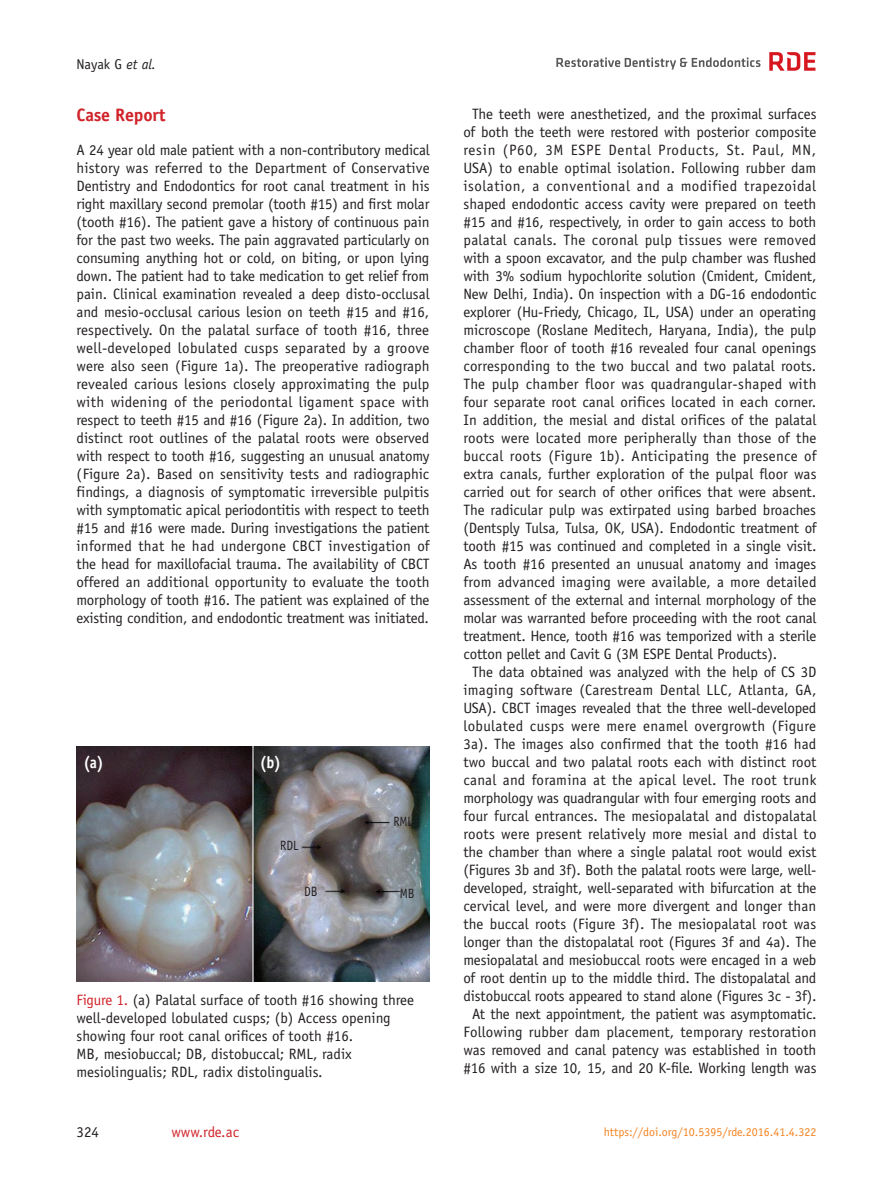
<style>
.page{position:relative;width:893px;height:1191px;background:#fff}
.page>*{position:absolute;margin:0;border:0;box-sizing:border-box;transform-origin:0 0}
.t1{font:700 18px "Officina Sans Std";letter-spacing:-.01em;color:#d1232a}
.t2{font:700 16.5px "Officina Sans Std";color:#fff;scale:.9 1}
.t3{font:15px/18px "Officina Sans Std";letter-spacing:-.005em;color:#231f20;text-align:justify}
.t4{font:15px "Officina Sans Std";letter-spacing:.02em;color:#231f20}
.t5{font:15px "Officina Sans Std";letter-spacing:.015em;color:#231f20}
.t6{font:15px "Officina Sans Std";letter-spacing:.035em;color:#231f20}
.t7{font:15px "Officina Sans Std";letter-spacing:.025em;color:#231f20}
.t8{font:15px "Officina Sans Std";letter-spacing:.045em;color:#231f20}
.t9{font:15px "Officina Sans Std";color:#d1232a}
.t10{font:14.25px "Officina Sans Std";color:#231f20}
.t11{font:13.5px "Officina Sans Std";letter-spacing:-.005em;color:#231f20;scale:.9 1}
.t12{font:12px "Officina Sans Std";color:#f58220}
.s1{font-style:italic}
.s2{color:#d1232a}
</style>
<div class="page">
<svg style="left:556px;top:57px;width:204px;height:13px"></svg>
<svg style="left:769px;top:52px;width:46px;height:19px"></svg>
<img style="left:77px;top:746px;width:352px;height:235px">
<p class="t10" style="left:77px;top:55px;width:81px">Nayak G <span class="s1">et al.</span></p>
<p class="t1" style="left:77px;top:104px;width:90px">Case Report</p>
<p class="t3" style="left:77px;top:141px;width:355px">A 24 year old male patient with a non-contributory medical history was referred to the Department of Conservative Dentistry and Endodontics for root canal treatment in his right maxillary second premolar (tooth #15) and first molar (tooth #16). The patient gave a history of continuous pain for the past two weeks. The pain aggravated particularly on consuming anything hot or cold, on biting, or upon lying down. The patient had to take medication to get relief from pain. Clinical examination revealed a deep disto-occlusal and mesio-occlusal carious lesion on teeth #15 and #16, respectively. On the palatal surface of tooth #16, three well-developed lobulated cusps separated by a groove were also seen (Figure 1a). The preoperative radiograph revealed carious lesions closely approximating the pulp with widening of the periodontal ligament space with respect to teeth #15 and #16 (Figure 2a). In addition, two distinct root outlines of the palatal roots were observed with respect to tooth #16, suggesting an unusual anatomy (Figure 2a). Based on sensitivity tests and radiographic findings, a diagnosis of symptomatic irreversible pulpitis with symptomatic apical periodontitis with respect to teeth #15 and #16 were made. During investigations the patient informed that he had undergone CBCT investigation of the head for maxillofacial trauma. The availability of CBCT offered an additional opportunity to evaluate the tooth morphology of tooth #16. The patient was explained of the existing condition, and endodontic treatment was initiated.</p>
<p class="t2" style="left:83px;top:752px;width:24px">(a)</p>
<p class="t2" style="left:260px;top:752px;width:25px">(b)</p>
<p class="t11" style="left:280px;top:837px;width:22px">RDL</p>
<p class="t11" style="left:393px;top:813px;width:23px">RML</p>
<p class="t11" style="left:304px;top:883px;width:16px">DB</p>
<p class="t11" style="left:400px;top:885px;width:18px">MB</p>
<p class="t3" style="left:77px;top:990px;width:339px;text-align:left"><span class="s2">Figure 1.</span> (a) Palatal surface of tooth #16 showing three well-developed lobulated cusps; (b) Access opening showing four root canal orifices of tooth #16.<br>MB, mesiobuccal; DB, distobuccal; RML, radix mesiolingualis; RDL, radix distolingualis.</p>
<p class="t3" style="left:77px;top:1122px;width:24px">324</p>
<p class="t9" style="left:172px;top:1122px;width:69px">www.rde.ac</p>
<p class="t3" style="left:472px;top:105px;width:346px">The teeth were anesthetized, and the proximal surfaces</p>
<p class="t3" style="left:463px;top:123px;width:354px">of both the teeth were restored with posterior composite</p>
<p class="t8" style="left:463px;top:141px;width:354px">resin (P60, 3M ESPE Dental Products, St. Paul, MN,</p>
<p class="t3" style="left:463px;top:159px;width:354px">USA) to enable optimal isolation. Following rubber dam</p>
<p class="t6" style="left:463px;top:177px;width:354px">isolation, a conventional and a modified trapezoidal</p>
<p class="t3" style="left:463px;top:195px;width:354px">shaped endodontic access cavity were prepared on teeth</p>
<p class="t3" style="left:463px;top:213px;width:354px">#15 and #16, respectively, in order to gain access to both</p>
<p class="t4" style="left:463px;top:231px;width:354px">palatal canals. The coronal pulp tissues were removed</p>
<p class="t3" style="left:463px;top:249px;width:354px">with a spoon excavator, and the pulp chamber was flushed</p>
<p class="t3" style="left:463px;top:267px;width:354px">with 3% sodium hypochlorite solution (Cmident, Cmident,</p>
<p class="t3" style="left:463px;top:285px;width:354px">New Delhi, India). On inspection with a DG-16 endodontic</p>
<p class="t3" style="left:463px;top:303px;width:354px">explorer (Hu-Friedy, Chicago, IL, USA) under an operating</p>
<p class="t3" style="left:463px;top:321px;width:354px">microscope (Roslane Meditech, Haryana, India), the pulp</p>
<p class="t3" style="left:463px;top:339px;width:354px">chamber floor of tooth #16 revealed four canal openings</p>
<p class="t3" style="left:463px;top:357px;width:354px">corresponding to the two buccal and two palatal roots.</p>
<p class="t4" style="left:463px;top:375px;width:354px">The pulp chamber floor was quadrangular-shaped with</p>
<p class="t3" style="left:463px;top:393px;width:354px">four separate root canal orifices located in each corner.</p>
<p class="t3" style="left:463px;top:411px;width:354px">In addition, the mesial and distal orifices of the palatal</p>
<p class="t3" style="left:463px;top:429px;width:354px">roots were located more peripherally than those of the</p>
<p class="t4" style="left:463px;top:447px;width:354px">buccal roots (Figure 1b). Anticipating the presence of</p>
<p class="t3" style="left:463px;top:465px;width:354px">extra canals, further exploration of the pulpal floor was</p>
<p class="t3" style="left:463px;top:483px;width:354px">carried out for search of other orifices that were absent.</p>
<p class="t3" style="left:463px;top:501px;width:354px">The radicular pulp was extirpated using barbed broaches</p>
<p class="t3" style="left:463px;top:519px;width:355px">(Dentsply Tulsa, Tulsa, OK, USA). Endodontic treatment of</p>
<p class="t3" style="left:463px;top:537px;width:354px">tooth #15 was continued and completed in a single visit.</p>
<p class="t3" style="left:463px;top:555px;width:354px">As tooth #16 presented an unusual anatomy and images</p>
<p class="t3" style="left:463px;top:573px;width:354px">from advanced imaging were available, a more detailed</p>
<p class="t3" style="left:463px;top:591px;width:354px">assessment of the external and internal morphology of the</p>
<p class="t3" style="left:463px;top:609px;width:354px">molar was warranted before proceeding with the root canal</p>
<p class="t3" style="left:463px;top:627px;width:354px">treatment. Hence, tooth #16 was temporized with a sterile</p>
<p class="t3" style="left:463px;top:645px;width:315px">cotton pellet and Cavit G (3M ESPE Dental Products).</p>
<p class="t3" style="left:472px;top:663px;width:346px">The data obtained was analyzed with the help of CS 3D</p>
<p class="t4" style="left:463px;top:681px;width:355px">imaging software (Carestream Dental LLC, Atlanta, GA,</p>
<p class="t3" style="left:463px;top:699px;width:354px">USA). CBCT images revealed that the three well-developed</p>
<p class="t7" style="left:463px;top:717px;width:354px">lobulated cusps were mere enamel overgrowth (Figure</p>
<p class="t3" style="left:463px;top:735px;width:354px">3a). The images also confirmed that the tooth #16 had</p>
<p class="t3" style="left:463px;top:753px;width:354px">two buccal and two palatal roots each with distinct root</p>
<p class="t4" style="left:463px;top:771px;width:354px">canal and foramina at the apical level. The root trunk</p>
<p class="t3" style="left:463px;top:789px;width:354px">morphology was quadrangular with four emerging roots and</p>
<p class="t3" style="left:463px;top:807px;width:354px">four furcal entrances. The mesiopalatal and distopalatal</p>
<p class="t5" style="left:463px;top:825px;width:355px">roots were present relatively more mesial and distal to</p>
<p class="t3" style="left:463px;top:843px;width:354px">the chamber than where a single palatal root would exist</p>
<p class="t3" style="left:463px;top:861px;width:354px">(Figures 3b and 3f). Both the palatal roots were large, well-</p>
<p class="t3" style="left:463px;top:879px;width:354px">developed, straight, well-separated with bifurcation at the</p>
<p class="t3" style="left:463px;top:897px;width:354px">cervical level, and were more divergent and longer than</p>
<p class="t3" style="left:463px;top:915px;width:354px">the buccal roots (Figure 3f). The mesiopalatal root was</p>
<p class="t3" style="left:463px;top:933px;width:354px">longer than the distopalatal root (Figures 3f and 4a). The</p>
<p class="t3" style="left:463px;top:951px;width:354px">mesiopalatal and mesiobuccal roots were encaged in a web</p>
<p class="t3" style="left:463px;top:969px;width:354px">of root dentin up to the middle third. The distopalatal and</p>
<p class="t3" style="left:463px;top:987px;width:355px">distobuccal roots appeared to stand alone (Figures 3c - 3f).</p>
<p class="t3" style="left:472px;top:1005px;width:346px">At the next appointment, the patient was asymptomatic.</p>
<p class="t3" style="left:463px;top:1023px;width:354px">Following rubber dam placement, temporary restoration</p>
<p class="t3" style="left:463px;top:1041px;width:354px">was removed and canal patency was established in tooth</p>
<p class="t3" style="left:463px;top:1059px;width:354px">#16 with a size 10, 15, and 20 K-file. Working length was</p>
<p class="t12" style="left:604px;top:1124px;width:214px">https://doi.org/10.5395/rde.2016.41.4.322</p>
</div>
